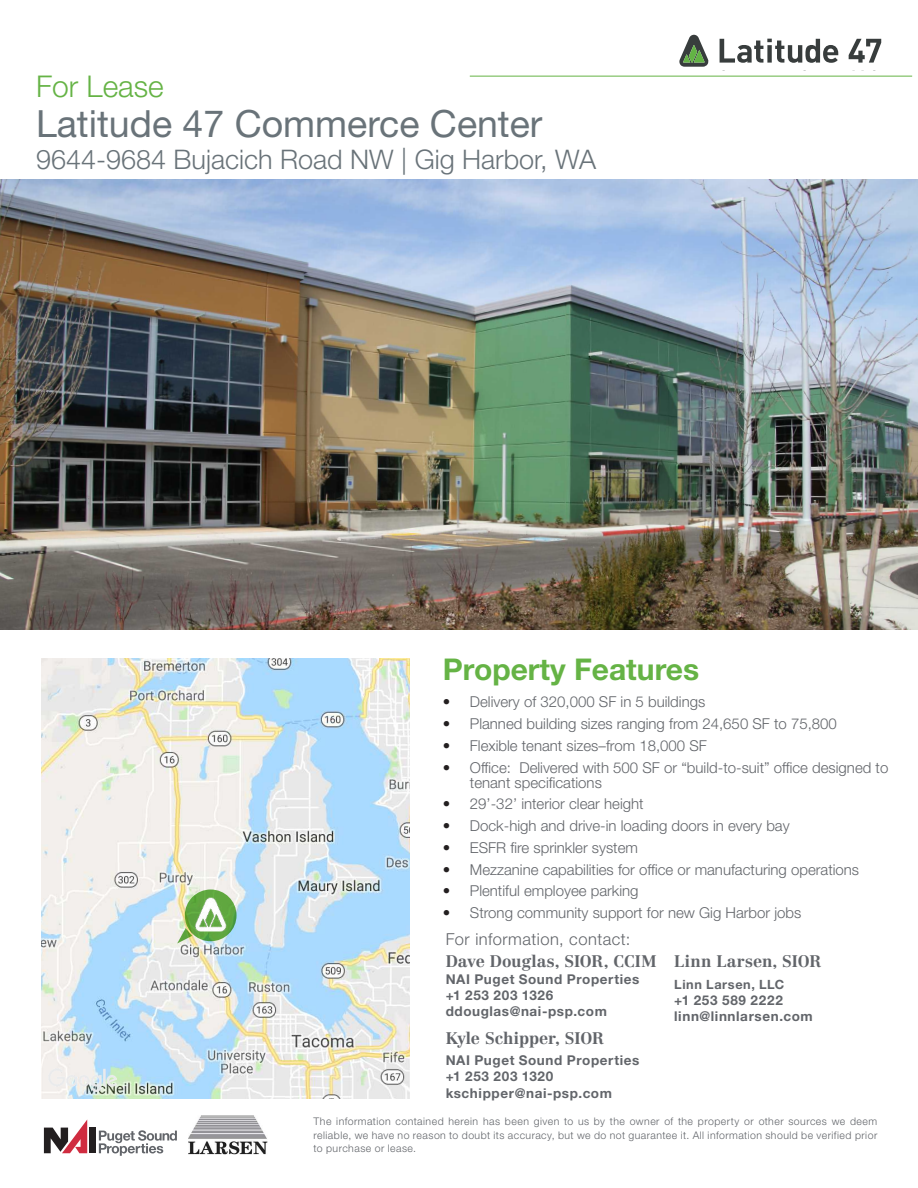
<style>
.page{position:relative;width:918px;height:1188px;background:#fff}
.page>*{position:absolute;margin:0;border:0;box-sizing:border-box;transform-origin:0 0}
.t1{font:37.5px "Helvetica Neue LT Std";color:#697379}
.t2{font:700 30px "Helvetica Neue LT Std";color:#65b345}
.t3{font:300 30px "Helvetica Neue LT Std";color:#65b345}
.t4{font:300 27px "Helvetica Neue LT Std";color:#697379}
.Broker_Name{font:700 16.5px "Centennial LT Std";letter-spacing:-.005em;color:#62656a}
.t5{font:300 16.5px "Helvetica Neue LT Std";letter-spacing:.03em;color:#62656a}
.Broker_Name-2{font:700 16.5px "Centennial LT Std";letter-spacing:.015em;color:#62656a}
.t6{font:300 15px/15px "Helvetica Neue LT Std";color:#62656a}
.Broker_Contact{font:700 13.5px "Helvetica Neue LT Std";letter-spacing:.045em;color:#62656a}
.Broker_Name-3{font:700 13.5px "Helvetica Neue LT Std";letter-spacing:.045em;color:#62656a}
.Broker_Contact-2{font:700 12.75px "Helvetica Neue LT Std";letter-spacing:.045em;color:#62656a}
.t7{font:300 10.5px/13.5px "Helvetica Neue LT Std";letter-spacing:.045em;color:#62656a;text-align:justify}
.s1{color:#231f20}
</style>
<div class="page">
<img style="left:0;top:180px;width:918px;height:450px">
<img style="left:41px;top:659px;width:369px;height:439px">
<img style="left:48px;top:1069px;width:68px;height:22px">
<img style="left:189px;top:1115px;width:79px;height:40px">
<div style="left:90px;top:1128px;width:6px;height:25px;background:#231f20"></div>
<svg style="left:44px;top:1120px;width:43px;height:33px"></svg>
<svg style="left:99px;top:1130px;width:78px;height:26px"></svg>
<svg style="left:720px;top:39px;width:118px;height:24px"></svg>
<svg style="left:849px;top:39px;width:32px;height:24px"></svg>
<svg style="left:679px;top:35px;width:30px;height:32px"></svg>
<hr style="left:470px;top:76px;width:442px;height:1px;background:#65b345">
<svg style="left:177px;top:890px;width:60px;height:54px;background:#a1c88e"></svg>
<h2 class="t3" style="left:36px;top:68px;width:129px">For Lease</h2>
<h1 class="t1" style="left:36px;top:102px;width:508px">Latitude 47 Commerce Center</h1>
<h3 class="t4" style="left:36px;top:143px;width:562px">9644-9684 Bujacich Road NW | Gig Harbor, WA</h3>
<p class="t2" style="left:443px;top:651px;width:258px">Property Features</p>
<p class="t6" style="left:443px;top:694px;width:264px"><span class="s1">•</span> Delivery of 320,000 SF in 5 buildings</p>
<p class="t6" style="left:443px;top:716px;width:396px"><span class="s1">•</span> Planned building sizes ranging from 24,650 SF to 75,800</p>
<p class="t6" style="left:443px;top:738px;width:265px"><span class="s1">•</span> Flexible tenant sizes–from 18,000 SF</p>
<p class="t6" style="left:470px;top:759px;width:420px;text-indent:-27px"><span class="s1">•</span> Office: Delivered with 500 SF or “build-to-suit” office designed to tenant specifications</p>
<p class="t6" style="left:443px;top:796px;width:202px"><span class="s1">•</span> 29’-32’ interior clear height</p>
<p class="t6" style="left:443px;top:818px;width:348px"><span class="s1">•</span> Dock-high and drive-in loading doors in every bay</p>
<p class="t6" style="left:443px;top:840px;width:197px"><span class="s1">•</span> ESFR fire sprinkler system</p>
<p class="t6" style="left:443px;top:861px;width:418px"><span class="s1">•</span> Mezzanine capabilities for office or manufacturing operations</p>
<p class="t6" style="left:443px;top:883px;width:197px"><span class="s1">•</span> Plentiful employee parking</p>
<p class="t6" style="left:443px;top:905px;width:360px"><span class="s1">•</span> Strong community support for new Gig Harbor jobs</p>
<p class="t5" style="left:446px;top:929px;width:186px">For information, contact:</p>
<p class="Broker_Name" style="left:446px;top:952px;width:212px">Dave Douglas, SIOR, CCIM</p>
<p class="Broker_Contact" style="left:446px;top:970px;width:195px">NAI Puget Sound Properties</p>
<p class="Broker_Contact" style="left:446px;top:987px;width:109px">+1 253 203 1326</p>
<p class="Broker_Name-3" style="left:446px;top:1003px;width:163px">ddouglas@nai-psp.com</p>
<p class="Broker_Name" style="left:446px;top:1028px;width:160px">Kyle Schipper, SIOR</p>
<p class="Broker_Contact" style="left:446px;top:1052px;width:195px">NAI Puget Sound Properties</p>
<p class="Broker_Contact" style="left:446px;top:1068px;width:109px">+1 253 203 1320</p>
<p class="Broker_Name-3" style="left:446px;top:1085px;width:168px">kschipper@nai-psp.com</p>
<p class="Broker_Name-2" style="left:674px;top:952px;width:149px">Linn Larsen, SIOR</p>
<p class="Broker_Contact-2" style="left:674px;top:977px;width:112px">Linn Larsen, LLC</p>
<p class="Broker_Contact" style="left:674px;top:992px;width:110px">+1 253 589 2222</p>
<p class="Broker_Contact" style="left:674px;top:1008px;width:140px">linn@linnlarsen.com</p>
<p class="t7" style="left:314px;top:1114px;width:565px">The information contained herein has been given to us by the owner of the property or other sources we deem reliable, we have no reason to doubt its accuracy, but we do not guarantee it. All information should be verified prior to purchase or lease.</p>
</div>
